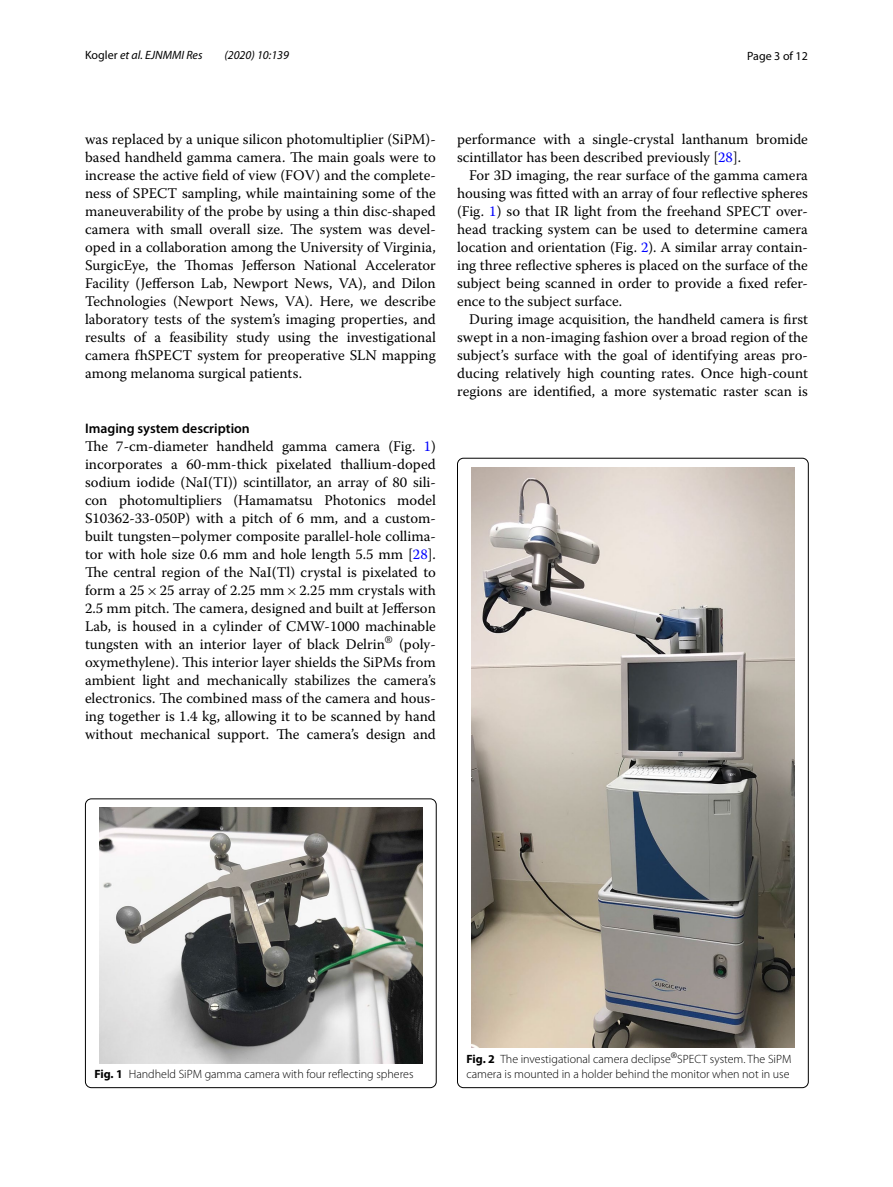
<style>
.page{position:relative;width:893px;height:1187px;background:#fff}
.page>*{position:absolute;margin:0;border:0;box-sizing:border-box;transform-origin:0 0}
.t1{font:14.7px/18px "Warnock Pro";color:#000;text-align:justify}
.t2{font:600 13.8px "Myriad Pro";color:#000}
.t3{font:300 12px/15px "Myriad Pro";color:#000}
.t4{font:italic 12px "Myriad Pro";color:#000}
.t5{font:12px "Myriad Pro";color:#000}
.s1{font-style:normal}
.s2{color:#00f}
.s3{font-family:"MTSY"}
.s4{font-weight:700}
</style>
<div class="page">
<img style="left:99px;top:807px;width:323px;height:256px">
<div style="left:85px;top:798px;width:351px;height:289px;border:1px solid #000;border-radius:6px"></div>
<img style="left:471px;top:467px;width:323px;height:580px">
<p class="t4" style="left:85px;top:48px;width:119px"><span class="s1">Kogler</span> et al. EJNMMI Res</p>
<p class="t4" style="left:224px;top:48px;width:66px">(2020) 10:139</p>
<p class="t5" style="left:747px;top:48px;width:62px">Page 3 of 12</p>
<p class="t1" style="left:85px;top:130px;width:352px">was replaced by a unique silicon photomultiplier (SiPM)- based handheld gamma camera. The main goals were to increase the active field of view (FOV) and the complete&shy;ness of SPECT sampling, while maintaining some of the maneuverability of the probe by using a thin disc-shaped camera with small overall size. The system was devel&shy;oped in a collaboration among the University of Virginia, SurgicEye, the Thomas Jefferson National Accelerator Facility (Jefferson Lab, Newport News, VA), and Dilon Technologies (Newport News, VA). Here, we describe laboratory tests of the system’s imaging properties, and results of a feasibility study using the investigational camera fhSPECT system for preoperative SLN mapping among melanoma surgical patients.</p>
<p class="t2" style="left:85px;top:419px;width:166px">Imaging system description</p>
<p class="t1" style="left:85px;top:436px;width:352px">The 7-cm-diameter handheld gamma camera (Fig. <span class="s2">1</span>) incorporates a 60-mm-thick pixelated thallium-doped sodium iodide (NaI(TI)) scintillator, an array of 80 sili&shy;con photomultipliers (Hamamatsu Photonics model S10362-33-050P) with a pitch of 6 mm, and a custom&shy;built tungsten–polymer composite parallel-hole collima&shy;tor with hole size 0.6 mm and hole length 5.5 mm [<span class="s2">28</span>].<br>The central region of the NaI(Tl) crystal is pixelated to form a 25<span class="s3">×</span>25 array of 2.25 mm<span class="s3">×</span>2.25 mm crystals with 2.5 mm pitch. The camera, designed and built at Jefferson Lab, is housed in a cylinder of CMW-1000 machinable tungsten with an interior layer of black Delrin<sup>®</sup> (poly&shy;oxymethylene). This interior layer shields the SiPMs from ambient light and mechanically stabilizes the camera’s electronics. The combined mass of the camera and hous&shy;ing together is 1.4 kg, allowing it to be scanned by hand without mechanical support. The camera’s design and</p>
<p class="t1" style="left:457px;top:130px;width:352px">performance with a single-crystal lanthanum bromide scintillator has been described previously [<span class="s2">28</span>].</p>
<p class="t1" style="left:457px;top:166px;width:352px;text-indent:12px">For 3D imaging, the rear surface of the gamma camera housing was fitted with an array of four reflective spheres (Fig. <span class="s2">1</span>) so that IR light from the freehand SPECT over&shy;head tracking system can be used to determine camera location and orientation (Fig. <span class="s2">2</span>). A similar array contain&shy;ing three reflective spheres is placed on the surface of the subject being scanned in order to provide a fixed refer&shy;ence to the subject surface.</p>
<p class="t1" style="left:457px;top:310px;width:352px;text-indent:12px">During image acquisition, the handheld camera is first swept in a non-imaging fashion over a broad region of the subject’s surface with the goal of identifying areas pro&shy;ducing relatively high counting rates. Once high-count regions are identified, a more systematic raster scan is</p>
<p class="t3" style="left:94px;top:1066px;width:321px"><span class="s4">Fig. 1</span> Handheld SiPM gamma camera with four reflecting spheres</p>
<p class="t3" style="left:466px;top:1051px;width:326px"><span class="s4">Fig. 2</span> The investigational camera declipse<sup>®</sup>SPECT system. The SiPM camera is mounted in a holder behind the monitor when not in use</p>
</div>
